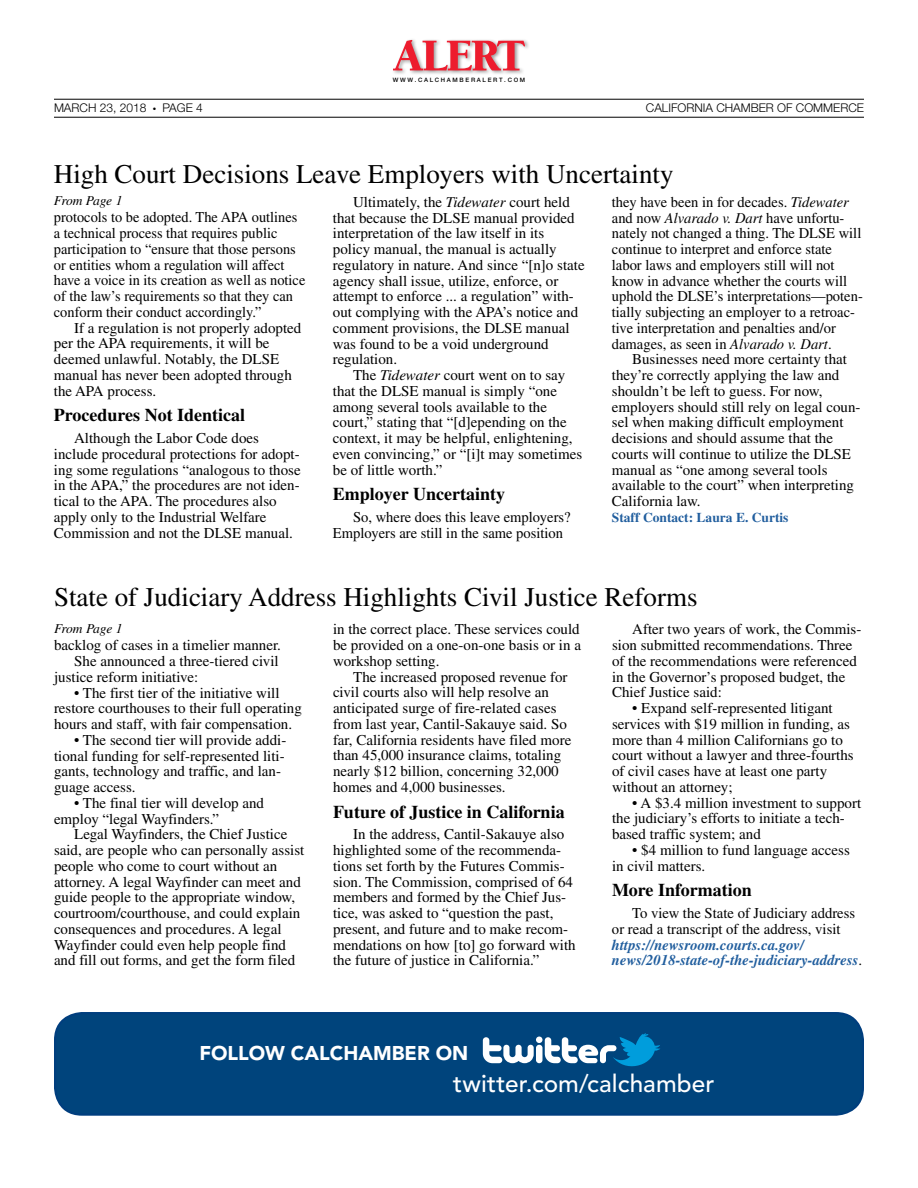
<style>
.page{position:relative;width:918px;height:1188px;background:#fff}
.page>*{position:absolute;margin:0;border:0;box-sizing:border-box;transform-origin:0 0}
.t1{font:27px "Times";color:#000}
.t2{font:500 24.3px "Avenir LT Std";letter-spacing:.005em;color:#fff}
.t3{font:900 19.8px "Avenir LT Std";color:#fff}
.t4{font:700 18px "Times";color:#000}
.t5{font:15px/15.8px "Times";color:#000}
.t6{font:15px/15.8px "Times";color:#000;scale:.96 1}
.t7{font:italic 700 15px/15.8px "Times";color:#215e9e}
.t8{font:700 13.5px "Times";color:#215e9e}
.t9{font:italic 13.5px "Times";letter-spacing:-.025em;color:#000}
.t10{font:300 12px "Helvetica Neue LT Std";color:#000}
.t11{font:500 6px "Helvetica Neue LT Std";letter-spacing:.28em;color:#000}
.s1{font-style:italic}
.s2{font-weight:400;font-style:normal;color:#000}
</style>
<div class="page">
<hr style="left:54px;top:99px;width:810px;height:1px;background:#000">
<hr style="left:54px;top:117px;width:810px;height:1px;background:#000">
<div style="left:391px;top:38px;width:139px;height:38px;background:#000;opacity:.4"></div>
<svg style="left:393px;top:40px;width:133px;height:30px"></svg>
<div style="left:55px;top:1013px;width:808px;height:102px;background:#00447c;border-radius:27px"></div>
<div style="left:54px;top:1012px;width:810px;height:104px;border:2px solid #003e7e;border-radius:27px"></div>
<svg style="left:483px;top:1033px;width:177px;height:34px"></svg>
<p class="t11" style="left:393px;top:77px;width:134px">WWW.CALCHAMBERALERT.COM</p>
<p class="t10" style="left:54px;top:101px;width:94px">MARCH 23, 2018</p>
<p class="t10" style="left:153px;top:101px;width:51px">● PAGE 4</p>
<p class="t10" style="left:646px;top:101px;width:220px">CALIFORNIA CHAMBER OF COMMERCE</p>
<h1 class="t1" style="left:54px;top:159px;width:621px">High Court Decisions Leave Employers with Uncertainty</h1>
<p class="t9" style="left:54px;top:194px;width:70px">From Page 1</p>
<p class="t6" style="left:54px;top:209px;width:264px">protocols to be adopted. The APA outlines a technical process that requires public participation to “ensure that those persons or entities whom a regulation will affect have a voice in its creation as well as notice of the law’s requirements so that they can conform their conduct accordingly.”</p>
<p class="t5" style="left:54px;top:320px;width:249px;text-indent:20px">If a regulation is not properly adopted per the APA requirements, it will be deemed unlawful. Notably, the DLSE manual has never been adopted through the APA process.</p>
<p class="t4" style="left:54px;top:405px;width:193px">Procedures Not Identical</p>
<p class="t5" style="left:54px;top:430px;width:248px;text-indent:20px">Although the Labor Code does include procedural protections for adopt&shy;ing some regulations “analogous to those in the APA,” the procedures are not iden&shy;tical to the APA. The procedures also apply only to the Industrial Welfare Commission and not the DLSE manual.</p>
<p class="t5" style="left:333px;top:194px;width:253px;text-indent:20px">Ultimately, the <span class="s1">Tidewater</span> court held that because the DLSE manual provided interpretation of the law itself in its policy manual, the manual is actually regulatory in nature. And since “[n]o state agency shall issue, utilize, enforce, or attempt to enforce ... a regulation” with&shy;out complying with the APA’s notice and comment provisions, the DLSE manual was found to be a void underground regulation.</p>
<p class="t5" style="left:333px;top:367px;width:251px;text-indent:20px">The <span class="s1">Tidewater</span> court went on to say that the DLSE manual is simply “one among several tools available to the court,” stating that “[d]epending on the context, it may be helpful, enlightening, even convincing,” or “[i]t may sometimes be of little worth.”</p>
<p class="t4" style="left:333px;top:483px;width:174px">Employer Uncertainty</p>
<p class="t5" style="left:333px;top:509px;width:239px;text-indent:20px">So, where does this leave employers?<br>Employers are still in the same position</p>
<p class="t5" style="left:612px;top:194px;width:252px">they have been in for decades. <span class="s1">Tidewater </span>and now <span class="s1">Alvarado v. Dart</span> have unfortu&shy;nately not changed a thing. The DLSE will continue to interpret and enforce state labor laws and employers still will not know in advance whether the courts will uphold the DLSE’s interpretations—poten&shy;tially subjecting an employer to a retroac&shy;tive interpretation and penalties and/or damages, as seen in <span class="s1">Alvarado v. Dart</span>.</p>
<p class="t5" style="left:612px;top:351px;width:250px;text-indent:20px">Businesses need more certainty that they’re correctly applying the law and shouldn’t be left to guess. For now, employers should still rely on legal coun&shy;sel when making difficult employment decisions and should assume that the courts will continue to utilize the DLSE manual as “one among several tools available to the court” when interpreting California law.</p>
<p class="t8" style="left:612px;top:509px;width:178px">Staff Contact: Laura E. Curtis</p>
<h1 class="t1" style="left:54px;top:582px;width:645px">State of Judiciary Address Highlights Civil Justice Reforms</h1>
<p class="t9" style="left:54px;top:621px;width:70px">From Page 1</p>
<p class="t5" style="left:54px;top:637px;width:229px">backlog of cases in a timelier manner.</p>
<p class="t5" style="left:74px;top:653px;width:206px">She announced a three-tiered civil</p>
<p class="t5" style="left:54px;top:669px;width:146px">justice reform initiative:</p>
<p class="t5" style="left:54px;top:685px;width:249px;text-indent:20px">• The first tier of the initiative will restore courthouses to their full operating hours and staff, with fair compensation.</p>
<p class="t5" style="left:54px;top:732px;width:234px;text-indent:20px">• The second tier will provide addi&shy;tional funding for self-represented liti&shy;gants, technology and traffic, and lan&shy;guage access.</p>
<p class="t5" style="left:54px;top:795px;width:212px;text-indent:20px">• The final tier will develop and employ “legal Wayfinders.”</p>
<p class="t5" style="left:54px;top:826px;width:252px;text-indent:20px">Legal Wayfinders, the Chief Justice said, are people who can personally assist people who come to court without an attorney. A legal Wayfinder can meet and guide people to the appropriate window, courtroom/courthouse, and could explain consequences and procedures. A legal Wayfinder could even help people find and fill out forms, and get the form filed</p>
<p class="t5" style="left:333px;top:621px;width:250px;text-align:justify">in the correct place. These services could be provided on a one-on-one basis or in a workshop setting.</p>
<p class="t5" style="left:333px;top:669px;width:240px;text-indent:20px">The increased proposed revenue for civil courts also will help resolve an anticipated surge of fire-related cases from last year, Cantil-Sakauye said. So far, California residents have filed more than 45,000 insurance claims, totaling nearly $12 billion, concerning 32,000 homes and 4,000 businesses.</p>
<p class="t4" style="left:333px;top:801px;width:233px">Future of Justice in California</p>
<p class="t5" style="left:333px;top:826px;width:244px;text-indent:20px">In the address, Cantil-Sakauye also highlighted some of the recommenda&shy;tions set forth by the Futures Commis&shy;sion. The Commission, comprised of 64 members and formed by the Chief Jus&shy;tice, was asked to “question the past, present, and future and to make recom&shy;mendations on how [to] go forward with the future of justice in California.”</p>
<p class="t5" style="left:612px;top:621px;width:251px;text-indent:20px">After two years of work, the Commis&shy;sion submitted recommendations. Three of the recommendations were referenced in the Governor’s proposed budget, the Chief Justice said:</p>
<p class="t5" style="left:612px;top:700px;width:243px;text-indent:20px">• Expand self-represented litigant services with $19 million in funding, as more than 4 million Californians go to court without a lawyer and three-fourths of civil cases have at least one party without an attorney;</p>
<p class="t5" style="left:612px;top:795px;width:251px;text-indent:20px">• A $3.4 million investment to support the judiciary’s efforts to initiate a tech&shy;based traffic system; and</p>
<p class="t5" style="left:612px;top:842px;width:239px;text-indent:20px">• $4 million to fund language access in civil matters.</p>
<p class="t4" style="left:612px;top:880px;width:141px">More Information</p>
<p class="t5" style="left:612px;top:905px;width:245px;text-indent:20px">To view the State of Judiciary address or read a transcript of the address, visit</p>
<p class="t7" style="left:612px;top:936px;width:252px">https://newsroom.courts.ca.gov/ news/2018-state-of-the-judiciary-address<span class="s2">.</span></p>
<h3 class="t3" style="left:199px;top:1041px;width:270px">FOLLOW CALCHAMBER ON</h3>
<h2 class="t2" style="left:453px;top:1070px;width:263px">twitter.com/calchamber</h2>
</div>
